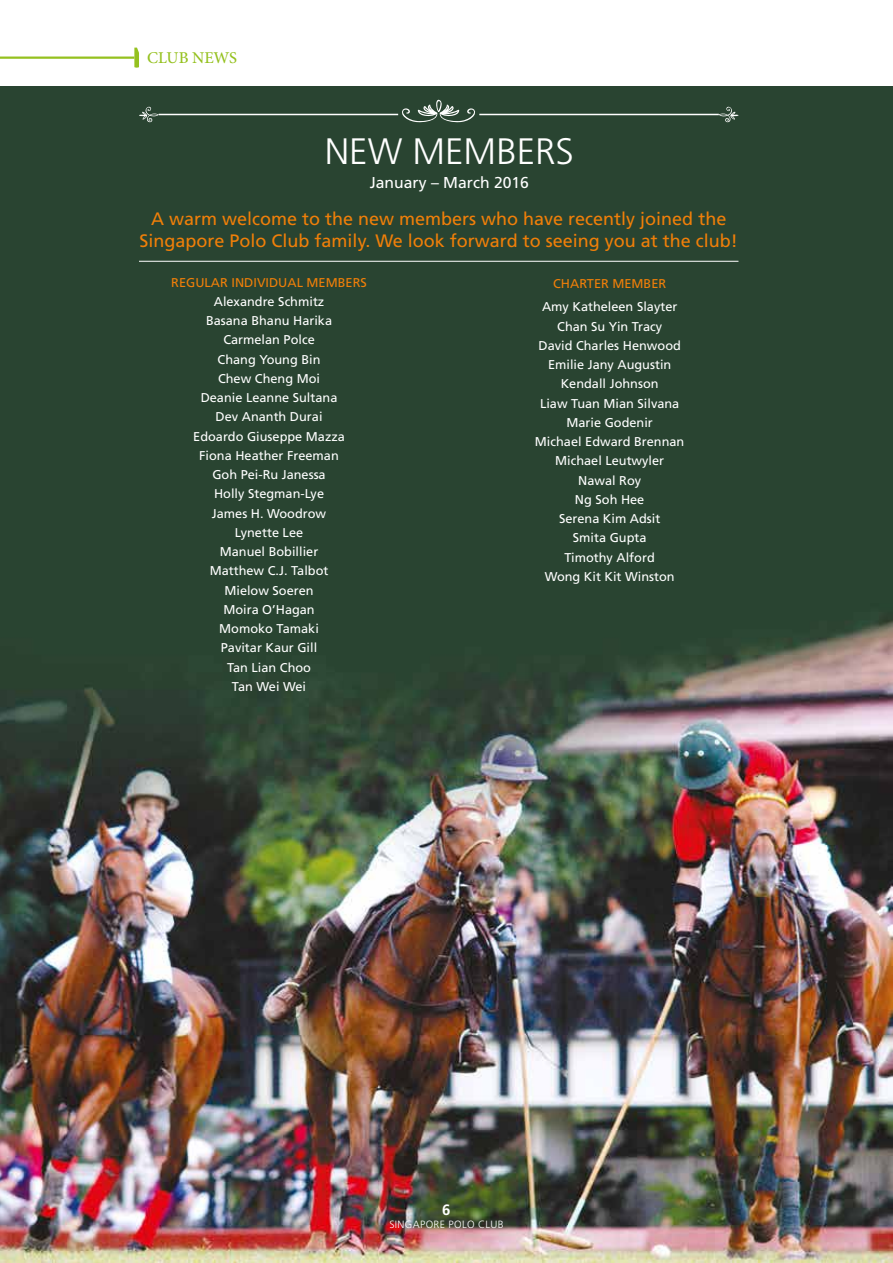
<style>
.page{position:relative;width:893px;height:1263px;background:#fff}
.page>*{position:absolute;margin:0;border:0;box-sizing:border-box;transform-origin:0 0}
.t1{font:300 36.75px "Frutiger LT Std";color:#fff}
.t2{font:18px/21.6px "Frutiger LT Std";color:#f07f09;text-align:center}
.t3{font:500 16.5px "Minion Pro";letter-spacing:-.005em;color:#95c11f}
.t4{font:15.75px "Frutiger LT Std";color:#fff}
.t5{font:700 15px "Frutiger LT Std";color:#fff}
.t6{font:12.75px/19.2px "Frutiger LT Std";color:#fff;text-align:center}
.t7{font:12.75px "Frutiger LT Std";color:#f07f09}
.t8{font:300 10.5px "Frutiger LT Std";letter-spacing:.03em;color:#fff}
</style>
<div class="page">
<svg style="left:134px;top:48px;width:5px;height:20px"></svg>
<hr style="left:0;top:57px;width:134px;height:2px;background:#95c11f">
<img style="left:0;top:87px;width:893px;height:1176px">
<svg style="left:401px;top:99px;width:75px;height:24px;background:#516757"></svg>
<svg style="left:139px;top:106px;width:20px;height:17px"></svg>
<svg style="left:719px;top:106px;width:20px;height:17px"></svg>
<hr style="left:139px;top:261px;width:599px;height:1px;background:#fff">
<hr style="left:479px;top:114px;width:240px;height:1px;background:#fff">
<hr style="left:159px;top:114px;width:239px;height:1px;background:#fff">
<p class="t3" style="left:147px;top:46px;width:91px">CLUB NEWS</p>
<h1 class="t1" style="left:325px;top:131px;width:251px">NEW MEMBERS</h1>
<p class="t4" style="left:370px;top:173px;width:161px">January – March 2016</p>
<h2 class="t2" style="left:140px;top:208px;width:600px">A warm welcome to the new members who have recently joined the<br>Singapore Polo Club family. We look forward to seeing you at the club!</h2>
<p class="t7" style="left:171px;top:275px;width:197px">REGULAR INDIVIDUAL MEMBERS</p>
<p class="t6" style="left:193px;top:292px;width:153px">Alexandre Schmitz<br>Basana Bhanu Harika<br>Carmelan Polce<br>Chang Young Bin<br>Chew Cheng Moi<br>Deanie Leanne Sultana<br>Dev Ananth Durai<br>Edoardo Giuseppe Mazza<br>Fiona Heather Freeman<br>Goh Pei-Ru Janessa<br>Holly Stegman-Lye<br>James H. Woodrow<br>Lynette Lee<br>Manuel Bobillier<br>Matthew C.J. Talbot<br>Mielow Soeren<br>Moira O’Hagan<br>Momoko Tamaki<br>Pavitar Kaur Gill<br>Tan Lian Choo<br>Tan Wei Wei</p>
<p class="t7" style="left:553px;top:276px;width:115px">CHARTER MEMBER</p>
<p class="t6" style="left:535px;top:297px;width:151px">Amy Katheleen Slayter<br>Chan Su Yin Tracy<br>David Charles Henwood<br>Emilie Jany Augustin<br>Kendall Johnson<br>Liaw Tuan Mian Silvana<br>Marie Godenir<br>Michael Edward Brennan<br>Michael Leutwyler<br>Nawal Roy<br>Ng Soh Hee<br>Serena Kim Adsit<br>Smita Gupta<br>Timothy Alford<br>Wong Kit Kit Winston</p>
<p class="t5" style="left:442px;top:1201px;width:10px">6</p>
<p class="t8" style="left:389px;top:1218px;width:116px">SINGAPORE POLO CLUB</p>
</div>
